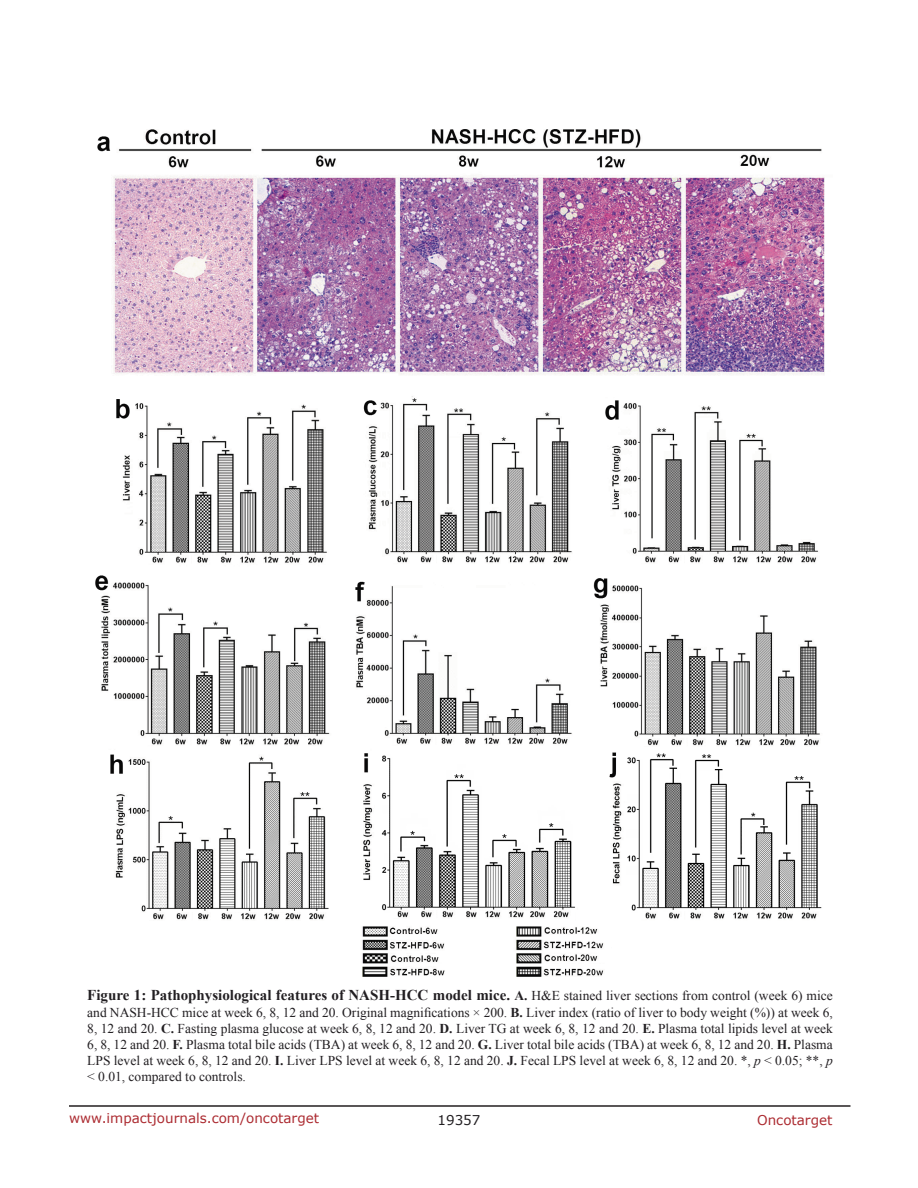
<style>
.page{position:relative;width:918px;height:1188px;background:#fff}
.page>*{position:absolute;margin:0;border:0;box-sizing:border-box;transform-origin:0 0}
.FigureText{font:700 15px "Times New Roman";color:#221f22}
.FigureText-2{font:13.5px/16.2px "Times New Roman";color:#221f22;text-align:justify}
.t1{font:13.5px "Verdana";color:#ac2b31}
.t2{font:13.5px "Verdana";color:#221f22}
.s1{font-size:13.5px}
.s2{font-weight:400;font-size:13.5px}
.s3{font-weight:700}
.s4{font-style:italic}
</style>
<div class="page">
<hr style="left:69px;top:1105px;width:781px;height:2px;background:#231f20">
<img style="left:95px;top:129px;width:730px;height:848px">
<p class="FigureText" style="left:87px;top:985px;width:747px">Figure 1: Pathophysiological features of NASH-HCC model mice. <span class="s1">A.</span> <span class="s2">H&amp;E stained liver sections from control (week 6) mice</span></p>
<p class="FigureText-2" style="left:87px;top:1004px;width:747px">and NASH-HCC mice at week 6, 8, 12 and 20. Original magnifications × 200. <span class="s3">B.</span> Liver index (ratio of liver to body weight (%)) at week 6, 8, 12 and 20. <span class="s3">C.</span> Fasting plasma glucose at week 6, 8, 12 and 20. <span class="s3">D.</span> Liver TG at week 6, 8, 12 and 20. <span class="s3">E.</span> Plasma total lipids level at week 6, 8, 12 and 20. <span class="s3">F.</span> Plasma total bile acids (TBA) at week 6, 8, 12 and 20. <span class="s3">G.</span> Liver total bile acids (TBA) at week 6, 8, 12 and 20. <span class="s3">H.</span> Plasma LPS level at week 6, 8, 12 and 20. <span class="s3">I.</span> Liver LPS level at week 6, 8, 12 and 20. <span class="s3">J.</span> Fecal LPS level at week 6, 8, 12 and 20. *, <span class="s4">p</span> &lt; 0.05; **, <span class="s4">p </span>&lt; 0.01, compared to controls.</p>
<p class="t1" style="left:69px;top:1109px;width:252px">www.impactjournals.com/oncotarget</p>
<p class="t2" style="left:438px;top:1111px;width:44px">19357</p>
<p class="t1" style="left:757px;top:1111px;width:77px">Oncotarget</p>
</div>
